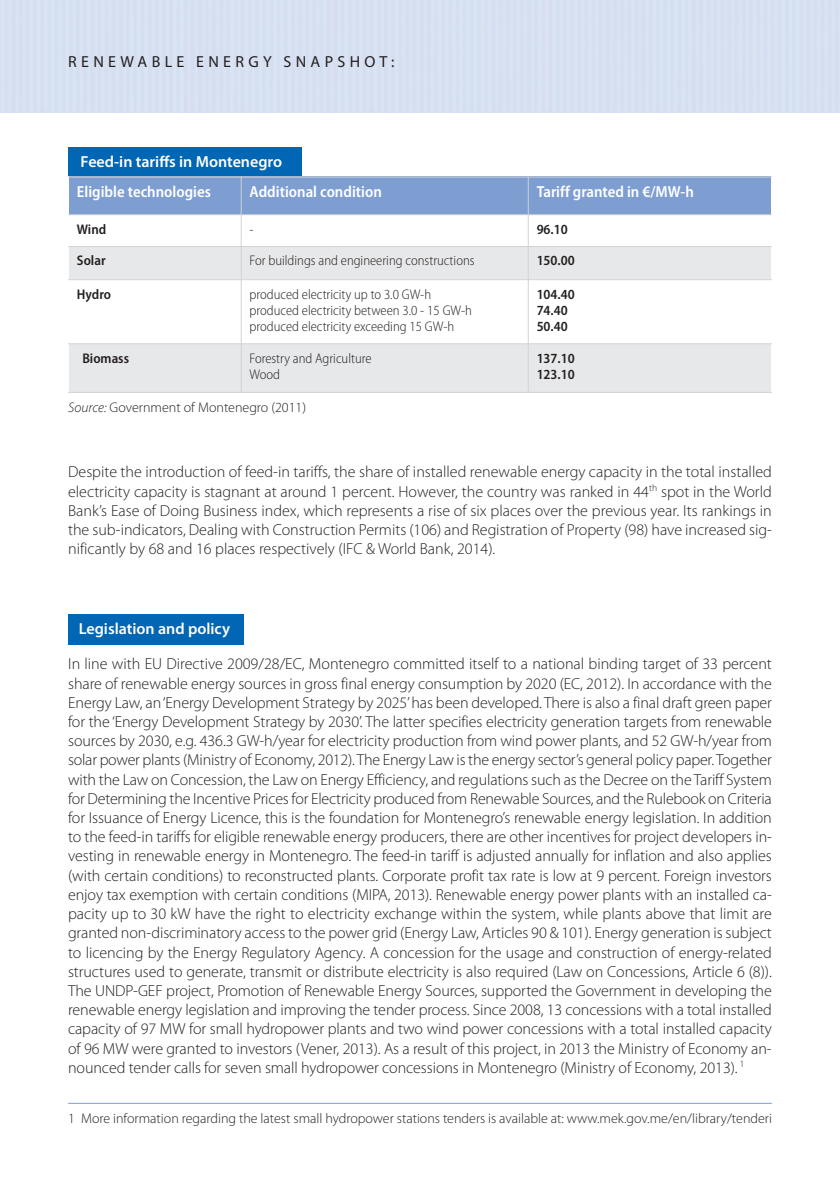
<style>
.page{position:relative;width:840px;height:1191px;background:#fff}
.page>*{position:absolute;margin:0;border:0;box-sizing:border-box;transform-origin:0 0}
.t1{font:300 16px/19.2px "Myriad Pro";letter-spacing:-.005em;color:#231f20;text-align:justify}
.t2{font:600 semi-condensed 16px "Myriad Pro";color:#fff}
.t3{font:600 16px "Myriad Pro";color:#fff}
.t4{font:16px "Myriad Pro";letter-spacing:.27em;color:#231f20}
.t5{font:300 semi-condensed 14px/16px "Myriad Pro";color:#231f20}
.t6{font:300 14px "Myriad Pro";color:#231f20}
.t7{font:600 semi-condensed 14px/16px "Myriad Pro";color:#231f20}
.s1{font-style:italic}
</style>
<div class="page">
<div style="left:68px;top:614px;width:175px;height:31px;background:#0166b3"></div>
<div style="left:68px;top:147px;width:234px;height:29px;background:#0166b3"></div>
<div style="left:69px;top:177px;width:172px;height:38px;background:#7e9ed2"></div>
<div style="left:241px;top:177px;width:287px;height:38px;background:#7e9ed2"></div>
<div style="left:528px;top:177px;width:242px;height:38px;background:#7e9ed2"></div>
<div style="left:69px;top:246px;width:172px;height:34px;background:#e7e8e9"></div>
<div style="left:241px;top:246px;width:287px;height:34px;background:#e7e8e9"></div>
<div style="left:528px;top:246px;width:242px;height:34px;background:#e7e8e9"></div>
<div style="left:69px;top:344px;width:172px;height:49px;background:#e7e8e9"></div>
<div style="left:241px;top:344px;width:287px;height:49px;background:#e7e8e9"></div>
<div style="left:528px;top:344px;width:242px;height:49px;background:#e7e8e9"></div>
<hr style="left:241px;top:177px;width:1px;height:216px;background:#d1d2d4">
<hr style="left:527px;top:177px;width:1px;height:216px;background:#d1d2d4">
<hr style="left:68px;top:177px;width:703px;height:1px;background:#d1d2d4">
<hr style="left:68px;top:214px;width:703px;height:1px;background:#d1d2d4">
<hr style="left:68px;top:246px;width:703px;height:1px;background:#d1d2d4">
<hr style="left:68px;top:279px;width:703px;height:1px;background:#d1d2d4">
<hr style="left:68px;top:343px;width:703px;height:1px;background:#d1d2d4">
<hr style="left:68px;top:392px;width:703px;height:1px;background:#d1d2d4">
<hr style="left:68px;top:1102px;width:703px;height:1px;background:#7e9ed2">
<p class="t4" style="left:68px;top:56px;width:327px">RENEWABLE ENERGY SNAPSHOT:</p>
<p class="t3" style="left:81px;top:156px;width:203px">Feed-in tariffs in Montenegro</p>
<p class="t2" style="left:77px;top:186px;width:135px">Eligible technologies</p>
<p class="t2" style="left:249px;top:186px;width:134px">Additional condition</p>
<p class="t2" style="left:536px;top:186px;width:159px">Tariff granted in €/MW-h</p>
<p class="t7" style="left:77px;top:222px;width:31px">Wind</p>
<p class="t5" style="left:249px;top:222px;width:6px">-</p>
<p class="t7" style="left:536px;top:222px;width:33px">96.10</p>
<p class="t7" style="left:77px;top:254px;width:30px">Solar</p>
<p class="t5" style="left:249px;top:254px;width:226px">For buildings and engineering constructions</p>
<p class="t7" style="left:536px;top:254px;width:40px">150.00</p>
<p class="t7" style="left:77px;top:287px;width:36px">Hydro</p>
<p class="t5" style="left:249px;top:287px;width:224px">produced electricity up to 3.0 GW-h produced electricity between 3.0 - 15 GW-h produced electricity exceeding 15 GW-h</p>
<p class="t7" style="left:536px;top:287px;width:40px">104.40<br>74.40<br>50.40</p>
<p class="t7" style="left:82px;top:351px;width:48px">Biomass</p>
<p class="t5" style="left:249px;top:351px;width:123px">Forestry and Agriculture<br>Wood</p>
<p class="t7" style="left:536px;top:351px;width:40px">137.10<br>123.10</p>
<p class="t6" style="left:68px;top:402px;width:239px"><span class="s1">Source:</span> Government of Montenegro (2011)</p>
<p class="t1" style="left:68px;top:463px;width:704px">Despite the introduction of feed-in tariffs, the share of installed renewable energy capacity in the total installed electricity capacity is stagnant at around 1 percent. However, the country was ranked in 44<sup>th</sup> spot in the World Bank’s Ease of Doing Business index, which represents a rise of six places over the previous year. Its rankings in the sub-indicators, Dealing with Construction Permits (106) and Registration of Property (98) have increased sig&shy;nificantly by 68 and 16 places respectively (IFC &amp; World Bank, 2014).</p>
<p class="t3" style="left:79px;top:622px;width:153px">Legislation and policy</p>
<p class="t1" style="left:68px;top:655px;width:705px">In line with EU Directive 2009/28/EC, Montenegro committed itself to a national binding target of 33 percent share of renewable energy sources in gross final energy consumption by 2020 (EC, 2012). In accordance with the Energy Law, an‘Energy Development Strategy by 2025’has been developed. There is also a final draft green paper for the ‘Energy Development Strategy by 2030’. The latter specifies electricity generation targets from renewable sources by 2030, e.g. 436.3 GW-h/year for electricity production from wind power plants, and 52 GW-h/year from solar power plants (Ministry of Economy, 2012). The Energy Law is the energy sector’s general policy paper. Together with the Law on Concession, the Law on Energy Efficiency, and regulations such as the Decree on the Tariff System for Determining the Incentive Prices for Electricity produced from Renewable Sources, and the Rulebook on Criteria for Issuance of Energy Licence, this is the foundation for Montenegro’s renewable energy legislation. In addition to the feed-in tariffs for eligible renewable energy producers, there are other incentives for project developers in&shy;vesting in renewable energy in Montenegro. The feed-in tariff is adjusted annually for inflation and also applies (with certain conditions) to reconstructed plants. Corporate profit tax rate is low at 9 percent. Foreign investors enjoy tax exemption with certain conditions (MIPA, 2013). Renewable energy power plants with an installed ca&shy;pacity up to 30 kW have the right to electricity exchange within the system, while plants above that limit are granted non-discriminatory access to the power grid (Energy Law, Articles 90 &amp; 101). Energy generation is subject to licencing by the Energy Regulatory Agency. A concession for the usage and construction of energy-related structures used to generate, transmit or distribute electricity is also required (Law on Concessions, Article 6 (8)).<br>The UNDP-GEF project, Promotion of Renewable Energy Sources, supported the Government in developing the renewable energy legislation and improving the tender process. Since 2008, 13 concessions with a total installed capacity of 97 MW for small hydropower plants and two wind power concessions with a total installed capacity of 96 MW were granted to investors (Vener, 2013). As a result of this project, in 2013 the Ministry of Economy an&shy;nounced tender calls for seven small hydropower concessions in Montenegro (Ministry of Economy, 2013). <sup>1</sup></p>
<p class="t6" style="left:68px;top:1112px;width:705px">1 More information regarding the latest small hydropower stations tenders is available at: www.mek.gov.me/en/library/tenderi</p>
</div>
